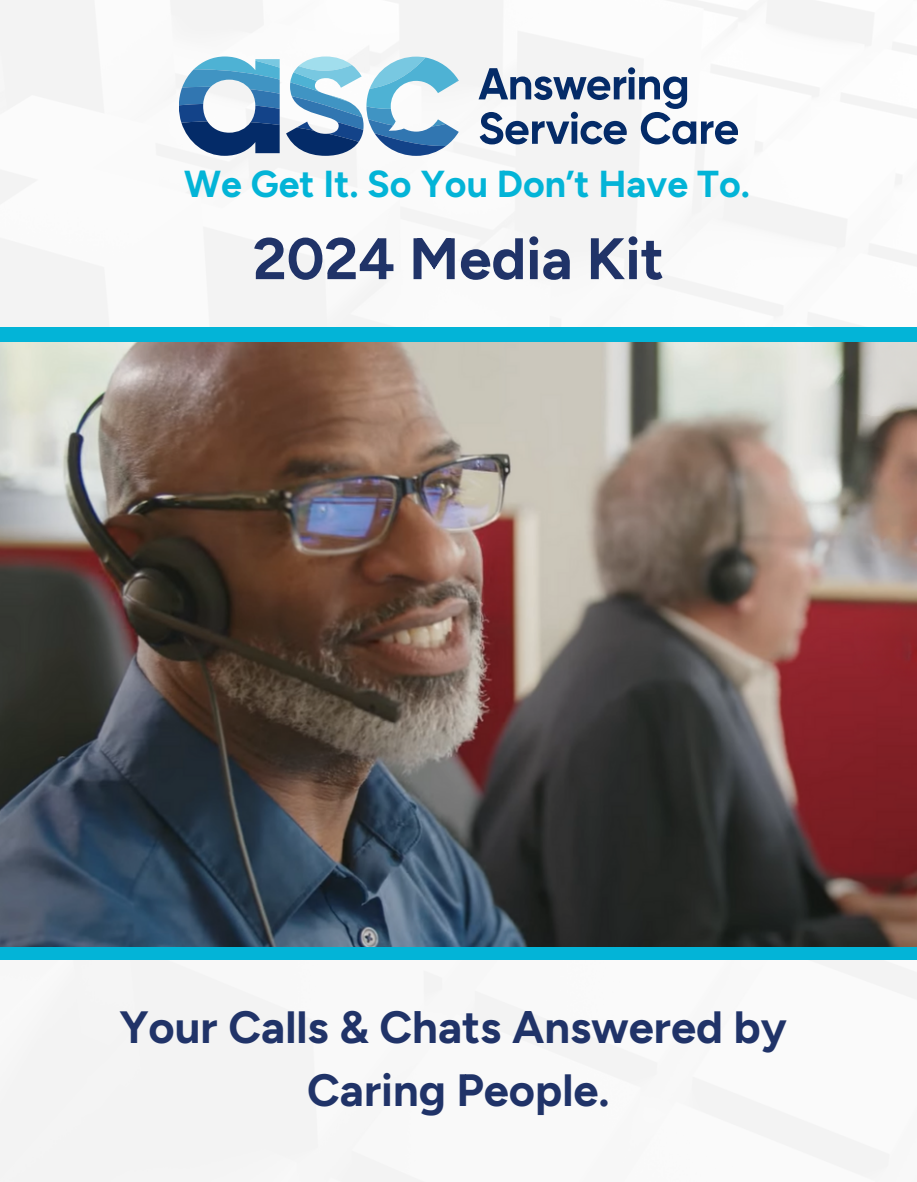
<style>
.page{position:relative;width:917px;height:1182px;background:#fff}
.page>*{position:absolute;margin:0;border:0;box-sizing:border-box;transform-origin:0 0}
.t1{font:700 58.35px "Figtree";color:#203368}
.t2{font:700 45.15px/63px "Figtree";color:#203368;text-align:center}
.t3{font:700 37.5px "Figtree";color:#03b4d7}
</style>
<div class="page">
<img style="left:0;top:0;width:917px;height:1181px">
<svg style="left:478px;top:67px;width:259px;height:77px"></svg>
<svg style="left:179px;top:57px;width:101px;height:99px"></svg>
<svg style="left:286px;top:57px;width:173px;height:99px"></svg>
<div style="left:0;top:327px;width:917px;height:26px;background:#03b4d7"></div>
<div style="left:0;top:934px;width:917px;height:26px;background:#03b4d7"></div>
<img style="left:0;top:342px;width:917px;height:604px">
<p class="t3" style="left:184px;top:162px;width:567px">We Get It. So You Don’t Have To.</p>
<p class="t1" style="left:253px;top:224px;width:413px">2024 Media Kit</p>
<p class="t2" style="left:119px;top:995px;width:669px">Your Calls &amp; Chats Answered by<br>Caring People.</p>
</div>
